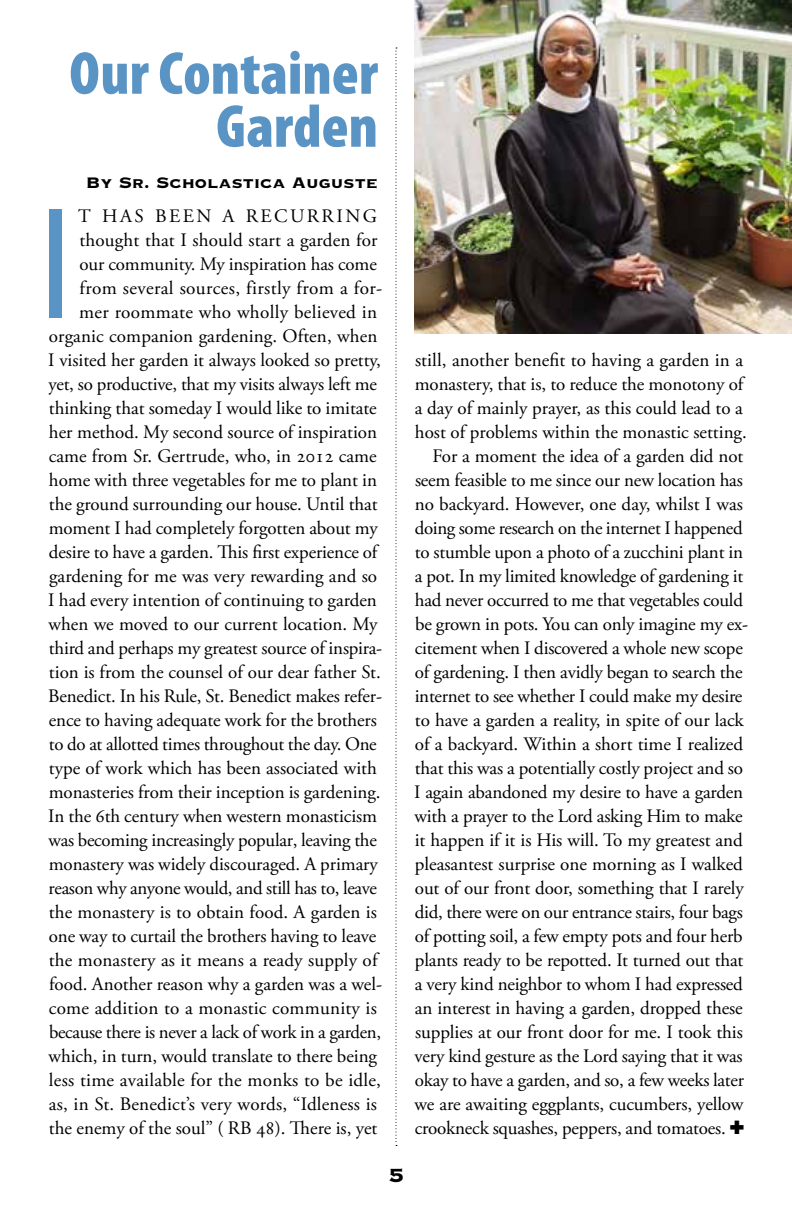
<style>
.page{position:relative;width:792px;height:1224px;background:#fff}
.page>*{position:absolute;margin:0;border:0;box-sizing:border-box;transform-origin:0 0}
.t1{font:condensed 161.4px "Myriad Pro";color:#5a94c5}
.t2{font:900 condensed 61px/53px "Myriad Pro";color:#5a94c5;text-align:right}
.t3{font:25px "Copperplate Thirty Three BC";color:#000}
.t4{font:20px "Copperplate Thirty Three BC";letter-spacing:-.005em;color:#000}
.t5{font:19px "Adobe Garamond Pro";letter-spacing:-.005em;color:#000}
.t6{font:19px "Adobe Garamond Pro";letter-spacing:.015em;color:#000}
.t7{font:19px "Adobe Garamond Pro";letter-spacing:.02em;color:#000}
.t8{font:19px "Adobe Garamond Pro";letter-spacing:.13em;color:#000}
</style>
<div class="page">
<svg style="left:396px;top:48px;width:1px;height:1098px"></svg>
<img style="left:414px;top:0;width:378px;height:334px">
<h2 class="t2" style="left:69px;top:45px;width:310px">Our Container<br>Garden</h2>
<p class="t4" style="left:86px;top:173px;width:294px">By Sr. Scholastica Auguste</p>
<h1 class="t1" style="left:40px;top:167px;width:33px">I</h1>
<p class="t8" style="left:78px;top:205px;width:300px">T HAS BEEN A RECURRING</p>
<p class="t5" style="left:79px;top:229px;width:300px">thought that I should start a garden for</p>
<p class="t5" style="left:79px;top:253px;width:299px">our community. My inspiration has come</p>
<p class="t7" style="left:80px;top:277px;width:304px">from several sources, firstly from a for-</p>
<p class="t6" style="left:79px;top:301px;width:299px">mer roommate who wholly believed in</p>
<p class="t5" style="left:49px;top:325px;width:330px">organic companion gardening. Often, when</p>
<p class="t5" style="left:48px;top:349px;width:334px">I visited her garden it always looked so pretty,</p>
<p class="t5" style="left:48px;top:373px;width:330px">yet, so productive, that my visits always left me</p>
<p class="t5" style="left:49px;top:397px;width:329px">thinking that someday I would like to imitate</p>
<p class="t5" style="left:49px;top:421px;width:330px">her method. My second source of inspiration</p>
<p class="t5" style="left:49px;top:445px;width:329px">came from Sr. Gertrude, who, in 2012 came</p>
<p class="t5" style="left:49px;top:469px;width:330px">home with three vegetables for me to plant in</p>
<p class="t5" style="left:49px;top:493px;width:330px">the ground surrounding our house. Until that</p>
<p class="t5" style="left:49px;top:517px;width:331px">moment I had completely forgotten about my</p>
<p class="t5" style="left:49px;top:541px;width:330px">desire to have a garden. This first experience of</p>
<p class="t5" style="left:49px;top:565px;width:330px">gardening for me was very rewarding and so</p>
<p class="t5" style="left:48px;top:589px;width:330px">I had every intention of continuing to garden</p>
<p class="t5" style="left:49px;top:613px;width:330px">when we moved to our current location. My</p>
<p class="t5" style="left:49px;top:637px;width:335px">third and perhaps my greatest source of inspira-</p>
<p class="t5" style="left:49px;top:661px;width:333px">tion is from the counsel of our dear father St.</p>
<p class="t5" style="left:48px;top:685px;width:335px">Benedict. In his Rule, St. Benedict makes refer-</p>
<p class="t5" style="left:49px;top:709px;width:329px">ence to having adequate work for the brothers</p>
<p class="t5" style="left:49px;top:733px;width:329px">to do at allotted times throughout the day. One</p>
<p class="t5" style="left:49px;top:757px;width:329px">type of work which has been associated with</p>
<p class="t5" style="left:49px;top:781px;width:333px">monasteries from their inception is gardening.</p>
<p class="t5" style="left:48px;top:805px;width:330px">In the 6th century when western monasticism</p>
<p class="t5" style="left:49px;top:829px;width:330px">was becoming increasingly popular, leaving the</p>
<p class="t5" style="left:49px;top:853px;width:331px">monastery was widely discouraged. A primary</p>
<p class="t5" style="left:49px;top:877px;width:330px">reason why anyone would, and still has to, leave</p>
<p class="t5" style="left:49px;top:901px;width:329px">the monastery is to obtain food. A garden is</p>
<p class="t5" style="left:49px;top:925px;width:329px">one way to curtail the brothers having to leave</p>
<p class="t5" style="left:49px;top:949px;width:330px">the monastery as it means a ready supply of</p>
<p class="t5" style="left:49px;top:973px;width:335px">food. Another reason why a garden was a wel-</p>
<p class="t5" style="left:49px;top:997px;width:329px">come addition to a monastic community is</p>
<p class="t5" style="left:49px;top:1021px;width:334px">because there is never a lack of work in a garden,</p>
<p class="t5" style="left:49px;top:1045px;width:330px">which, in turn, would translate to there being</p>
<p class="t6" style="left:49px;top:1069px;width:334px">less time available for the monks to be idle,</p>
<p class="t5" style="left:49px;top:1093px;width:330px">as, in St. Benedict’s very words, “Idleness is</p>
<p class="t5" style="left:49px;top:1117px;width:330px">the enemy of the soul” ( RB 48). There is, yet</p>
<p class="t5" style="left:415px;top:348px;width:330px">still, another benefit to having a garden in a</p>
<p class="t5" style="left:415px;top:372px;width:330px">monastery, that is, to reduce the monotony of</p>
<p class="t5" style="left:415px;top:396px;width:330px">a day of mainly prayer, as this could lead to a</p>
<p class="t5" style="left:415px;top:420px;width:333px">host of problems within the monastic setting.</p>
<p class="t5" style="left:432px;top:444px;width:312px">For a moment the idea of a garden did not</p>
<p class="t5" style="left:415px;top:468px;width:329px">seem feasible to me since our new location has</p>
<p class="t5" style="left:415px;top:492px;width:330px">no backyard. However, one day, whilst I was</p>
<p class="t5" style="left:415px;top:516px;width:329px">doing some research on the internet I happened</p>
<p class="t5" style="left:415px;top:540px;width:329px">to stumble upon a photo of a zucchini plant in</p>
<p class="t5" style="left:415px;top:564px;width:330px">a pot. In my limited knowledge of gardening it</p>
<p class="t5" style="left:415px;top:588px;width:330px">had never occurred to me that vegetables could</p>
<p class="t5" style="left:415px;top:612px;width:335px">be grown in pots. You can only imagine my ex-</p>
<p class="t5" style="left:415px;top:636px;width:329px">citement when I discovered a whole new scope</p>
<p class="t5" style="left:415px;top:660px;width:329px">of gardening. I then avidly began to search the</p>
<p class="t5" style="left:415px;top:684px;width:329px">internet to see whether I could make my desire</p>
<p class="t5" style="left:415px;top:708px;width:330px">to have a garden a reality, in spite of our lack</p>
<p class="t5" style="left:415px;top:732px;width:330px">of a backyard. Within a short time I realized</p>
<p class="t5" style="left:415px;top:756px;width:330px">that this was a potentially costly project and so</p>
<p class="t5" style="left:414px;top:780px;width:330px">I again abandoned my desire to have a garden</p>
<p class="t5" style="left:415px;top:804px;width:330px">with a prayer to the Lord asking Him to make</p>
<p class="t5" style="left:415px;top:828px;width:330px">it happen if it is His will. To my greatest and</p>
<p class="t5" style="left:415px;top:852px;width:329px">pleasantest surprise one morning as I walked</p>
<p class="t5" style="left:415px;top:876px;width:330px">out of our front door, something that I rarely</p>
<p class="t5" style="left:415px;top:900px;width:329px">did, there were on our entrance stairs, four bags</p>
<p class="t5" style="left:415px;top:924px;width:329px">of potting soil, a few empty pots and four herb</p>
<p class="t5" style="left:415px;top:948px;width:330px">plants ready to be repotted. It turned out that</p>
<p class="t5" style="left:415px;top:972px;width:330px">a very kind neighbor to whom I had expressed</p>
<p class="t5" style="left:415px;top:996px;width:329px">an interest in having a garden, dropped these</p>
<p class="t5" style="left:415px;top:1020px;width:329px">supplies at our front door for me. I took this</p>
<p class="t5" style="left:415px;top:1044px;width:330px">very kind gesture as the Lord saying that it was</p>
<p class="t5" style="left:415px;top:1068px;width:331px">okay to have a garden, and so, a few weeks later</p>
<p class="t5" style="left:415px;top:1092px;width:330px">we are awaiting eggplants, cucumbers, yellow</p>
<p class="t5" style="left:415px;top:1116px;width:312px">crookneck squashes, peppers, and tomatoes.</p>
<h3 class="t3" style="left:389px;top:1163px;width:17px">5</h3>
</div>
